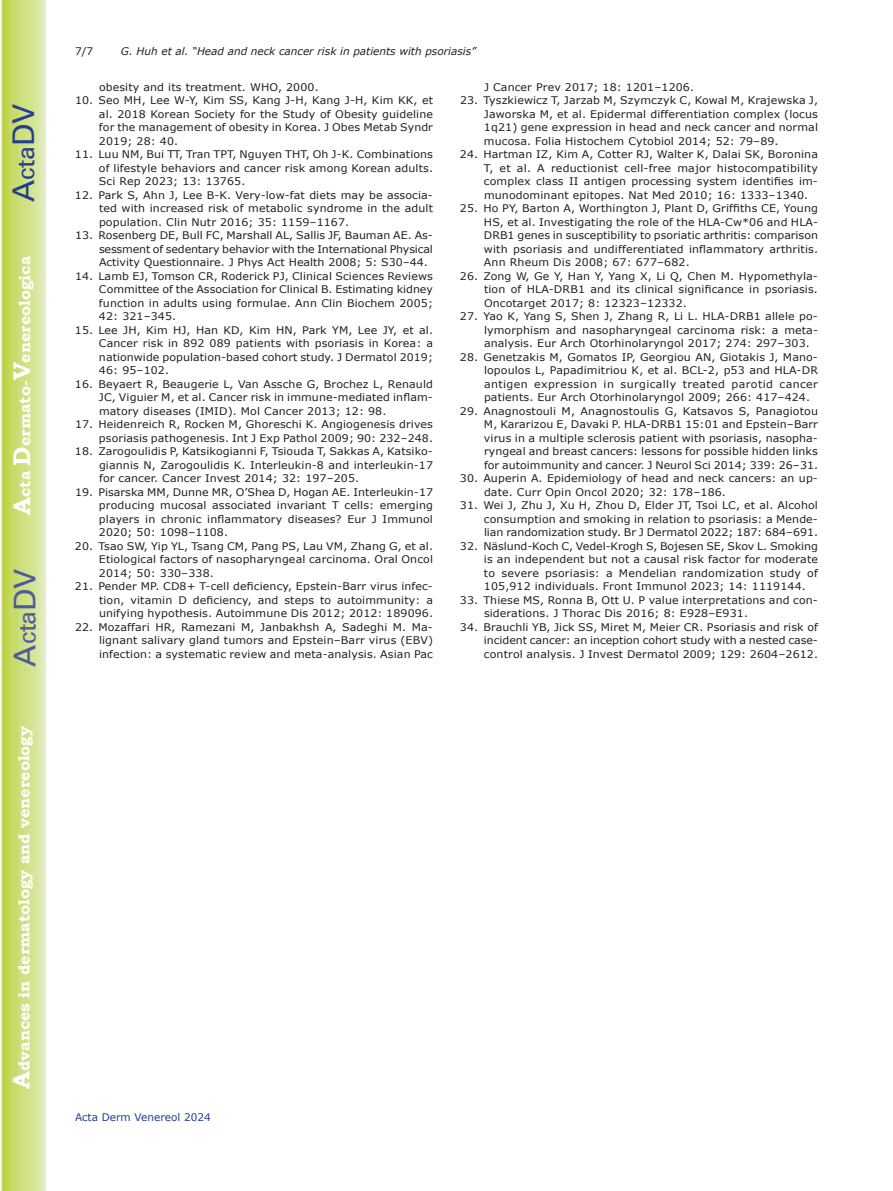
<style>
.page{position:relative;width:893px;height:1191px;background:#fff}
.page>*{position:absolute;margin:0;border:0;box-sizing:border-box;transform-origin:0 0}
.t1{font:30px "Univers";color:#4d5a9e}
.t2{font:30px "Univers";color:#253f8e}
.t3{font:700 15.75px "Bookman Old Style";color:#fff}
.t4{font:10.5px/13.5px "Verdana";letter-spacing:.01em;color:#231f20;text-align:justify;scale:1.05 1}
.t5{font:italic 10.5px "Verdana";color:#231f20}
.t6{font:10.5px "Verdana";color:#253f8e}
.t7{font:10.5px "Verdana";letter-spacing:.01em;color:#231f20}
.s1{font-size:24px}
</style>
<div class="page">
<svg style="left:1px;top:0;width:45px;height:1191px;background:#cfe084"></svg>
<h1 class="t2" style="left:6px;top:202px;width:100px;rotate:-90deg">A<span class="s1">cta</span>DV</h1>
<h2 class="t3" style="left:15px;top:515px;width:260px;rotate:-90deg"><span class="s1">A</span>cta <span class="s1">D</span>ermato-<span class="s1">V</span>enereologica</h2>
<h1 class="t1" style="left:7px;top:666px;width:100px;rotate:-90deg">A<span class="s1">cta</span>DV</h1>
<h2 class="t3" style="left:15px;top:1088px;width:364px;rotate:-90deg"><span class="s1">A</span>dvances in dermatology and venereology</h2>
<p class="t7" style="left:75px;top:44px;width:20px">7/7</p>
<p class="t5" style="left:121px;top:44px;width:357px">G. Huh et al. “Head and neck cancer risk in patients with psoriasis”</p>
<p class="t4" style="left:99px;top:80px;width:211px">obesity and its treatment. WHO, 2000.</p>
<p class="t4" style="left:99px;top:94px;width:320px;text-indent:-24px">10. Seo MH, Lee W-Y, Kim SS, Kang J-H, Kang J-H, Kim KK, et al. 2018 Korean Society for the Study of Obesity guideline for the management of obesity in Korea. J Obes Metab Syndr 2019; 28: 40.</p>
<p class="t4" style="left:99px;top:148px;width:320px;text-indent:-24px">11. Luu NM, Bui TT, Tran TPT, Nguyen THT, Oh J-K. Combinations of lifestyle behaviors and cancer risk among Korean adults.<br>Sci Rep 2023; 13: 13765.</p>
<p class="t4" style="left:99px;top:188px;width:320px;text-indent:-24px">12. Park S, Ahn J, Lee B-K. Very-low-fat diets may be associa&shy;ted with increased risk of metabolic syndrome in the adult population. Clin Nutr 2016; 35: 1159–1167.</p>
<p class="t4" style="left:99px;top:229px;width:320px;text-indent:-24px">13. Rosenberg DE, Bull FC, Marshall AL, Sallis JF, Bauman AE. As&shy;sessment of sedentary behavior with the International Physical Activity Questionnaire. J Phys Act Health 2008; 5: S30–44.</p>
<p class="t4" style="left:99px;top:269px;width:320px;text-indent:-24px">14. Lamb EJ, Tomson CR, Roderick PJ, Clinical Sciences Reviews Committee of the Association for Clinical B. Estimating kidney function in adults using formulae. Ann Clin Biochem 2005; 42: 321–345.</p>
<p class="t4" style="left:99px;top:323px;width:320px;text-indent:-24px">15. Lee JH, Kim HJ, Han KD, Kim HN, Park YM, Lee JY, et al.<br>Cancer risk in 892 089 patients with psoriasis in Korea: a nationwide population-based cohort study. J Dermatol 2019; 46: 95–102.</p>
<p class="t4" style="left:99px;top:377px;width:320px;text-indent:-24px">16. Beyaert R, Beaugerie L, Van Assche G, Brochez L, Renauld JC, Viguier M, et al. Cancer risk in immune-mediated inflam&shy;matory diseases (IMID). Mol Cancer 2013; 12: 98.</p>
<p class="t4" style="left:75px;top:418px;width:342px;text-align:right">17. Heidenreich R, Rocken M, Ghoreschi K. Angiogenesis drives psoriasis pathogenesis. Int J Exp Pathol 2009; 90: 232–248.</p>
<p class="t4" style="left:99px;top:445px;width:320px;text-indent:-24px">18. Zarogoulidis P, Katsikogianni F, Tsiouda T, Sakkas A, Katsiko&shy;giannis N, Zarogoulidis K. Interleukin-8 and interleukin-17 for cancer. Cancer Invest 2014; 32: 197–205.</p>
<p class="t4" style="left:99px;top:485px;width:320px;text-indent:-24px">19. Pisarska MM, Dunne MR, O’Shea D, Hogan AE. Interleukin-17 producing mucosal associated invariant T cells: emerging players in chronic inflammatory diseases? Eur J Immunol 2020; 50: 1098–1108.</p>
<p class="t4" style="left:99px;top:539px;width:320px;text-indent:-24px">20. Tsao SW, Yip YL, Tsang CM, Pang PS, Lau VM, Zhang G, et al.<br>Etiological factors of nasopharyngeal carcinoma. Oral Oncol 2014; 50: 330–338.</p>
<p class="t4" style="left:99px;top:580px;width:320px;text-indent:-24px">21. Pender MP. CD8+ T-cell deficiency, Epstein-Barr virus infec&shy;tion, vitamin D deficiency, and steps to autoimmunity: a unifying hypothesis. Autoimmune Dis 2012; 2012: 189096.</p>
<p class="t4" style="left:99px;top:620px;width:320px;text-indent:-24px">22. Mozaffari HR, Ramezani M, Janbakhsh A, Sadeghi M. Ma&shy;lignant salivary gland tumors and Epstein–Barr virus (EBV) infection: a systematic review and meta-analysis. Asian Pac</p>
<p class="t4" style="left:484px;top:80px;width:202px">J Cancer Prev 2017; 18: 1201–1206.</p>
<p class="t4" style="left:484px;top:94px;width:320px;text-indent:-24px">23. Tyszkiewicz T, Jarzab M, Szymczyk C, Kowal M, Krajewska J, Jaworska M, et al. Epidermal differentiation complex (locus 1q21) gene expression in head and neck cancer and normal mucosa. Folia Histochem Cytobiol 2014; 52: 79–89.</p>
<p class="t4" style="left:484px;top:148px;width:320px;text-indent:-24px">24. Hartman IZ, Kim A, Cotter RJ, Walter K, Dalai SK, Boronina T, et al. A reductionist cell-free major histocompatibility complex class II antigen processing system identifies im&shy;munodominant epitopes. Nat Med 2010; 16: 1333–1340.</p>
<p class="t4" style="left:484px;top:202px;width:320px;text-indent:-24px">25. Ho PY, Barton A, Worthington J, Plant D, Griffiths CE, Young HS, et al. Investigating the role of the HLA-Cw*06 and HLA-DRB1 genes in susceptibility to psoriatic arthritis: comparison with psoriasis and undifferentiated inflammatory arthritis.<br>Ann Rheum Dis 2008; 67: 677–682.</p>
<p class="t4" style="left:484px;top:269px;width:320px;text-indent:-24px">26. Zong W, Ge Y, Han Y, Yang X, Li Q, Chen M. Hypomethyla&shy;tion of HLA-DRB1 and its clinical significance in psoriasis.<br>Oncotarget 2017; 8: 12323–12332.</p>
<p class="t4" style="left:484px;top:310px;width:320px;text-indent:-24px">27. Yao K, Yang S, Shen J, Zhang R, Li L. HLA-DRB1 allele po&shy;lymorphism and nasopharyngeal carcinoma risk: a meta&shy;analysis. Eur Arch Otorhinolaryngol 2017; 274: 297–303.</p>
<p class="t4" style="left:484px;top:350px;width:320px;text-indent:-24px">28. Genetzakis M, Gomatos IP, Georgiou AN, Giotakis J, Mano&shy;lopoulos L, Papadimitriou K, et al. BCL-2, p53 and HLA-DR antigen expression in surgically treated parotid cancer patients. Eur Arch Otorhinolaryngol 2009; 266: 417–424.</p>
<p class="t4" style="left:484px;top:404px;width:320px;text-indent:-24px">29. Anagnostouli M, Anagnostoulis G, Katsavos S, Panagiotou M, Kararizou E, Davaki P. HLA-DRB1 15:01 and Epstein–Barr virus in a multiple sclerosis patient with psoriasis, nasopha&shy;ryngeal and breast cancers: lessons for possible hidden links for autoimmunity and cancer. J Neurol Sci 2014; 339: 26–31.</p>
<p class="t4" style="left:484px;top:472px;width:320px;text-indent:-24px">30. Auperin A. Epidemiology of head and neck cancers: an up&shy;date. Curr Opin Oncol 2020; 32: 178–186.</p>
<p class="t4" style="left:484px;top:499px;width:320px;text-indent:-24px">31. Wei J, Zhu J, Xu H, Zhou D, Elder JT, Tsoi LC, et al. Alcohol consumption and smoking in relation to psoriasis: a Mende&shy;lian randomization study. Br J Dermatol 2022; 187: 684–691.</p>
<p class="t4" style="left:484px;top:539px;width:320px;text-indent:-24px">32. Näslund-Koch C, Vedel-Krogh S, Bojesen SE, Skov L. Smoking is an independent but not a causal risk factor for moderate to severe psoriasis: a Mendelian randomization study of 105,912 individuals. Front Immunol 2023; 14: 1119144.</p>
<p class="t4" style="left:484px;top:593px;width:320px;text-indent:-24px">33. Thiese MS, Ronna B, Ott U. P value interpretations and con&shy;siderations. J Thorac Dis 2016; 8: E928–E931.</p>
<p class="t4" style="left:484px;top:620px;width:320px;text-indent:-24px">34. Brauchli YB, Jick SS, Miret M, Meier CR. Psoriasis and risk of incident cancer: an inception cohort study with a nested case&shy;control analysis. J Invest Dermatol 2009; 129: 2604–2612.</p>
<p class="t6" style="left:75px;top:1110px;width:137px">Acta Derm Venereol 2024</p>
</div>
